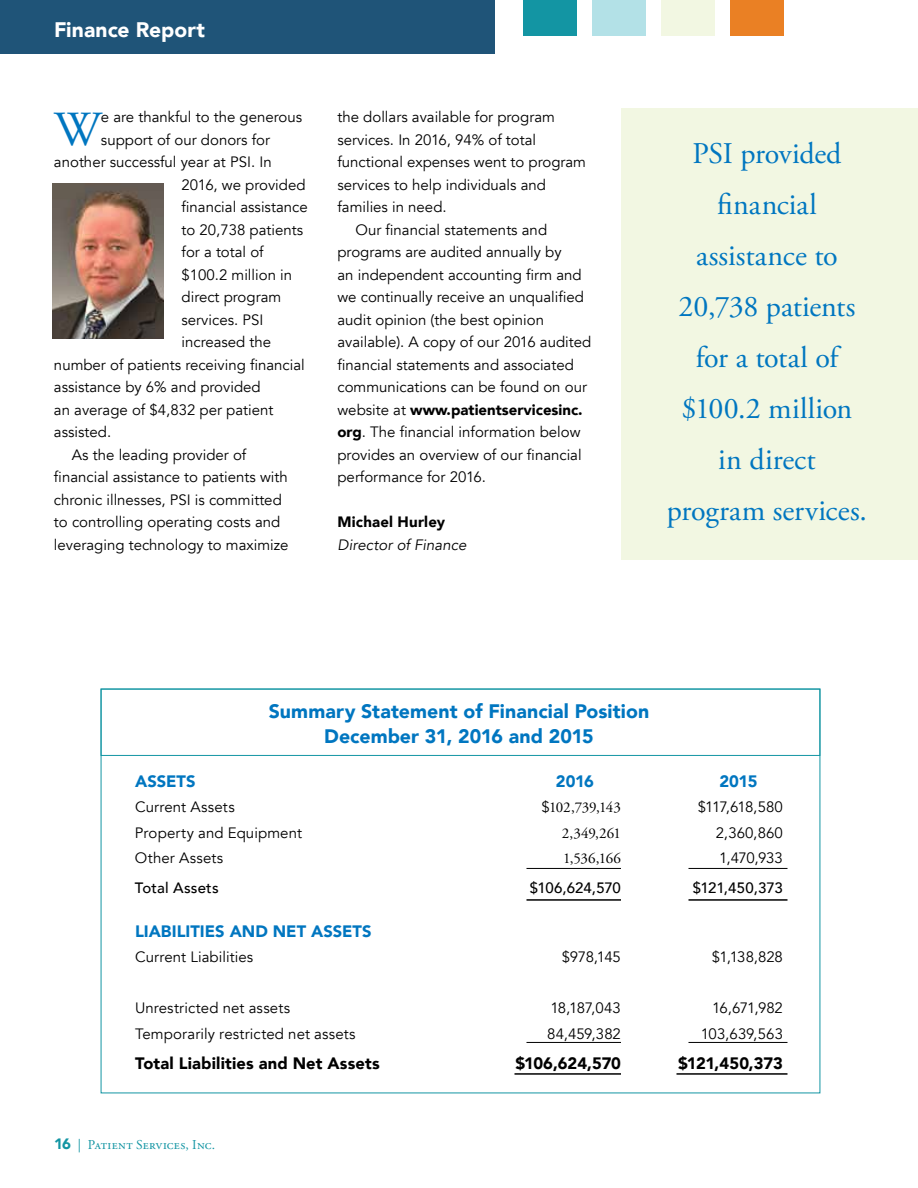
<style>
.page{position:relative;width:918px;height:1188px;background:#fff}
.page>*{position:absolute;margin:0;border:0;box-sizing:border-box;transform-origin:0 0}
.t1{font:48.9px "Adobe Garamond Pro";color:#0076c0}
.t2{font:30px/51px "Adobe Garamond Pro";letter-spacing:-.01em;color:#0076c0;text-align:center}
.t3{font:900 21px "Avenir";color:#fff}
.t4{font:900 19.5px/25.5px "Avenir";letter-spacing:.005em;color:#0076c0;text-align:center}
.t5{font:900 16.5px "Avenir";letter-spacing:.005em;color:#000}
.t6{font:900 16.5px "Avenir";color:#0076c0}
.t7{font:15px "Avenir";color:#000}
.t8{font:900 15px "Avenir";color:#000}
.t9{font:15px "Adobe Garamond Pro";letter-spacing:-.02em;color:#000}
.t10{font:500 15px "Avenir";letter-spacing:.01em;color:#000}
.t11{font:italic 15px "Avenir";letter-spacing:.005em;color:#000}
.t12{font:15px "Avenir";letter-spacing:-.06em;color:#000}
.t13{font:500 15px "Avenir";letter-spacing:-.01em;color:#000}
.t14{font:13.5px "Adobe Garamond Pro";letter-spacing:.02em;color:#1395a3}
.s1{font-weight:400}
.s2{font-weight:900}
.s3{font-family:"Avenir"}
.s4{font-family:"Avenir";font-weight:900;font-size:15px}
</style>
<div class="page">
<div style="left:101px;top:689px;width:719px;height:67px;border:1px solid #1395a3"></div>
<div style="left:0;top:0;width:495px;height:54px;background:#1f5478"></div>
<div style="left:524px;top:0;width:54px;height:36px;background:#1395a3"></div>
<div style="left:592px;top:0;width:54px;height:36px;background:#b3e1e7"></div>
<div style="left:662px;top:0;width:54px;height:36px;background:#f2f7e2"></div>
<div style="left:730px;top:0;width:54px;height:36px;background:#ea8024"></div>
<div style="left:621px;top:108px;width:297px;height:452px;background:#f2f7e2"></div>
<img style="left:52px;top:184px;width:112px;height:155px">
<hr style="left:526px;top:868px;width:95px;height:1px;background:#000">
<hr style="left:688px;top:868px;width:100px;height:1px;background:#000">
<hr style="left:526px;top:899px;width:95px;height:2px;background:#000">
<hr style="left:688px;top:899px;width:100px;height:2px;background:#000">
<hr style="left:526px;top:1042px;width:95px;height:1px;background:#000">
<hr style="left:688px;top:1042px;width:100px;height:1px;background:#000">
<hr style="left:514px;top:1073px;width:107px;height:2px;background:#000">
<hr style="left:676px;top:1073px;width:112px;height:2px;background:#000">
<h3 class="t3" style="left:54px;top:11px;width:153px">Finance Report</h3>
<h1 class="t1" style="left:54px;top:100px;width:48px">W</h1>
<p class="t7" style="left:101px;top:108px;width:203px">e are thankful to the generous</p>
<p class="t7" style="left:101px;top:131px;width:171px">support of our donors for</p>
<p class="t7" style="left:54px;top:153px;width:219px">another successful year at PSI. In</p>
<p class="t7" style="left:182px;top:176px;width:125px">2016, we provided</p>
<p class="t7" style="left:182px;top:198px;width:128px">financial assistance</p>
<p class="t7" style="left:182px;top:221px;width:123px">to 20,738 patients</p>
<p class="t7" style="left:182px;top:243px;width:84px">for a total of</p>
<p class="t7" style="left:182px;top:266px;width:112px">$100.2 million in</p>
<p class="t7" style="left:182px;top:288px;width:101px">direct program</p>
<p class="t7" style="left:182px;top:311px;width:83px">services. PSI</p>
<p class="t7" style="left:182px;top:333px;width:91px">increased the</p>
<p class="t7" style="left:54px;top:356px;width:252px">number of patients receiving financial</p>
<p class="t7" style="left:54px;top:378px;width:208px">assistance by 6% and provided</p>
<p class="t7" style="left:54px;top:401px;width:221px">an average of $4,832 per patient</p>
<p class="t7" style="left:54px;top:423px;width:59px">assisted.</p>
<p class="t7" style="left:72px;top:446px;width:176px">As the leading provider of</p>
<p class="t7" style="left:54px;top:468px;width:235px">financial assistance to patients with</p>
<p class="t7" style="left:54px;top:491px;width:229px">chronic illnesses, PSI is committed</p>
<p class="t7" style="left:54px;top:513px;width:228px">to controlling operating costs and</p>
<p class="t7" style="left:54px;top:536px;width:236px">leveraging technology to maximize</p>
<p class="t7" style="left:337px;top:108px;width:219px">the dollars available for program</p>
<p class="t7" style="left:337px;top:131px;width:200px">services. In 2016, 94% of total</p>
<p class="t7" style="left:337px;top:153px;width:250px">functional expenses went to program</p>
<p class="t7" style="left:337px;top:176px;width:210px">services to help individuals and</p>
<p class="t7" style="left:337px;top:198px;width:111px">families in need.</p>
<p class="t7" style="left:355px;top:221px;width:193px">Our financial statements and</p>
<p class="t7" style="left:337px;top:243px;width:226px">programs are audited annually by</p>
<p class="t7" style="left:337px;top:266px;width:246px">an independent accounting firm and</p>
<p class="t7" style="left:337px;top:288px;width:248px">we continually receive an unqualified</p>
<p class="t7" style="left:337px;top:311px;width:208px">audit opinion (the best opinion</p>
<p class="t7" style="left:337px;top:333px;width:255px">available). A copy of our 2016 audited</p>
<p class="t7" style="left:337px;top:356px;width:238px">financial statements and associated</p>
<p class="t7" style="left:337px;top:378px;width:251px">communications can be found on our</p>
<p class="t8" style="left:337px;top:397px;width:247px"><span class="s1">website at</span> www.patientservicesinc.</p>
<p class="t7" style="left:337px;top:423px;width:245px"><span class="s2">org</span>. The financial information below</p>
<p class="t7" style="left:337px;top:446px;width:246px">provides an overview of our financial</p>
<p class="t7" style="left:337px;top:468px;width:150px">performance for 2016.</p>
<p class="t8" style="left:337px;top:509px;width:109px">Michael Hurley</p>
<p class="t11" style="left:337px;top:536px;width:130px">Director of Finance</p>
<h2 class="t2" style="left:667px;top:130px;width:202px">PSI provided financial assistance to<br>20,738 patients for a total of $100.2 million in direct program services.</h2>
<h3 class="t4" style="left:269px;top:698px;width:382px">Summary Statement of Financial Position<br>December 31, 2016 and 2015</h3>
<p class="t6" style="left:135px;top:767px;width:62px">ASSETS</p>
<p class="t6" style="left:556px;top:767px;width:40px">2016</p>
<p class="t6" style="left:719px;top:767px;width:40px">2015</p>
<p class="t7" style="left:135px;top:798px;width:101px">Current Assets</p>
<p class="t9" style="left:542px;top:798px;width:81px"><span class="s3">$</span>102,739,143</p>
<p class="t12" style="left:698px;top:798px;width:87px">$117,618,580</p>
<p class="t7" style="left:135px;top:824px;width:169px">Property and Equipment</p>
<p class="t9" style="left:562px;top:824px;width:61px">2,349,261</p>
<p class="t7" style="left:716px;top:824px;width:69px">2,360,860</p>
<p class="t7" style="left:135px;top:849px;width:90px">Other Assets</p>
<p class="t9" style="left:563px;top:849px;width:59px">1,536,166</p>
<p class="t7" style="left:719px;top:849px;width:65px">1,470,933</p>
<p class="t10" style="left:135px;top:875px;width:85px">Total Assets</p>
<p class="t13" style="left:530px;top:875px;width:93px">$106,624,570</p>
<p class="t10" style="left:693px;top:875px;width:92px">$121,450,373</p>
<p class="t6" style="left:135px;top:917px;width:238px">LIABILITIES AND NET ASSETS</p>
<p class="t7" style="left:135px;top:948px;width:120px">Current Liabilities</p>
<p class="t7" style="left:562px;top:948px;width:61px">$978,145</p>
<p class="t7" style="left:712px;top:948px;width:73px">$1,138,828</p>
<p class="t7" style="left:135px;top:999px;width:157px">Unrestricted net assets</p>
<p class="t7" style="left:550px;top:999px;width:72px">18,187,043</p>
<p class="t7" style="left:712px;top:999px;width:72px">16,671,982</p>
<p class="t7" style="left:135px;top:1025px;width:222px">Temporarily restricted net assets</p>
<p class="t7" style="left:547px;top:1025px;width:75px">84,459,382</p>
<p class="t7" style="left:701px;top:1025px;width:84px">103,639,563</p>
<p class="t5" style="left:135px;top:1049px;width:246px">Total Liabilities and Net Assets</p>
<p class="t5" style="left:516px;top:1049px;width:107px">$106,624,570</p>
<p class="t5" style="left:678px;top:1049px;width:106px">$121,450,373</p>
<p class="t14" style="left:54px;top:1137px;width:163px"><span class="s4">16</span> | Patient Services, Inc.</p>
</div>
